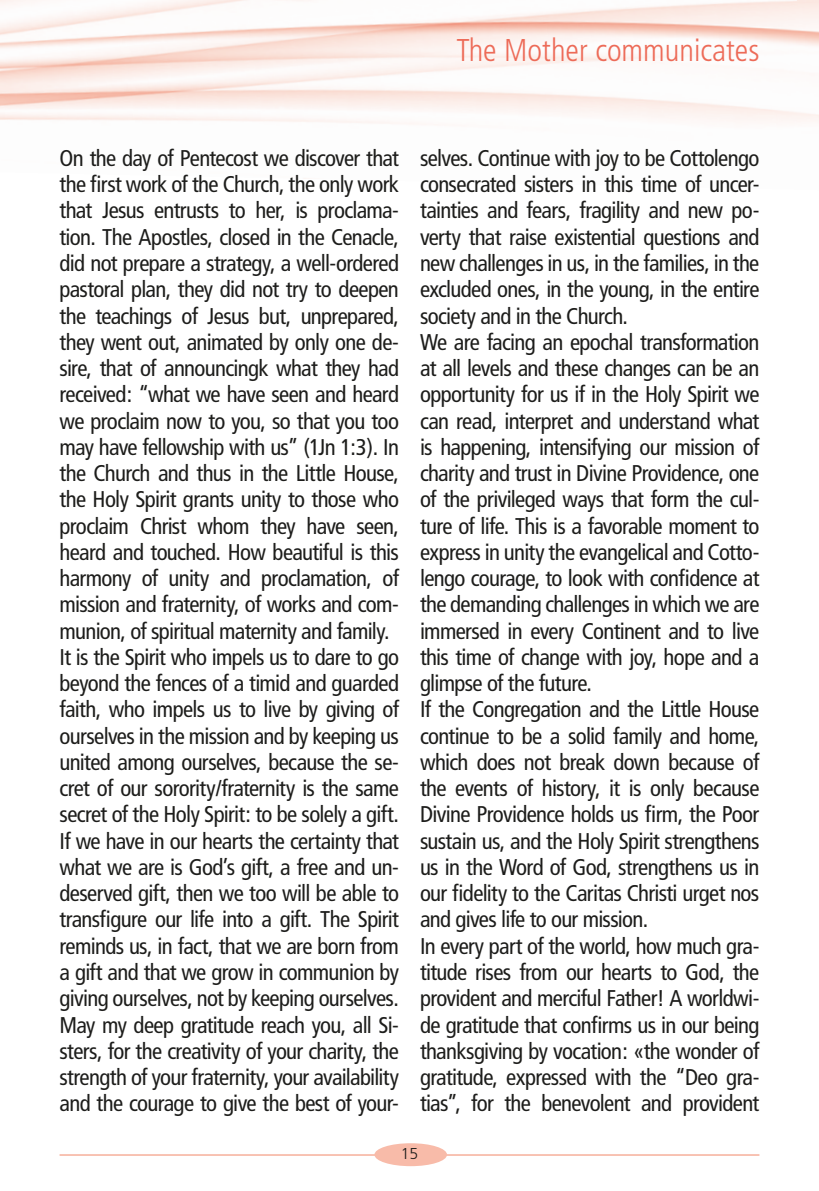
<style>
.page{position:relative;width:819px;height:1191px;background:#fff}
.page>*{position:absolute;margin:0;border:0;box-sizing:border-box;transform-origin:0 0}
.t1{font:300 condensed 31.5px "Frutiger";color:#ed6b58}
.t2{font:condensed 22.75px/26.2px "Frutiger";letter-spacing:-.03em;color:#1d1d1b}
.t3{font:300 15.75px "Frutiger";color:#1d1d1b}
</style>
<div class="page">
<hr style="left:60px;top:1154px;width:699px;height:1px;background:#f8bba9">
<div style="left:374px;top:1143px;width:73px;height:23px;background:#f8bba9;border-radius:50%"></div>
<h1 class="t1" style="left:456px;top:33px;width:304px">The Mother communicates</h1>
<p class="t2" style="left:60px;top:145px;width:341px">On the day of Pentecost we discover that the first work of the Church, the only work that Jesus entrusts to her, is proclama&shy;tion. The Apostles, closed in the Cenacle, did not prepare a strategy, a well-ordered pastoral plan, they did not try to deepen the teachings of Jesus but, unprepared, they went out, animated by only one de&shy;sire, that of announcingk what they had received: “what we have seen and heard we proclaim now to you, so that you too may have fellowship with us” (1Jn 1:3). In the Church and thus in the Little House, the Holy Spirit grants unity to those who proclaim Christ whom they have seen, heard and touched. How beautiful is this harmony of unity and proclamation, of mission and fraternity, of works and com&shy;munion, of spiritual maternity and family.<br>It is the Spirit who impels us to dare to go beyond the fences of a timid and guarded faith, who impels us to live by giving of ourselves in the mission and by keeping us united among ourselves, because the se&shy;cret of our sorority/fraternity is the same secret of the Holy Spirit: to be solely a gift.<br>If we have in our hearts the certainty that what we are is God’s gift, a free and un&shy;deserved gift, then we too will be able to transfigure our life into a gift. The Spirit reminds us, in fact, that we are born from a gift and that we grow in communion by giving ourselves, not by keeping ourselves.<br>May my deep gratitude reach you, all Si&shy;sters, for the creativity of your charity, the strength of your fraternity, your availability and the courage to give the best of your-</p>
<p class="t2" style="left:420px;top:145px;width:341px">selves. Continue with joy to be Cottolengo consecrated sisters in this time of uncer&shy;tainties and fears, fragility and new po&shy;verty that raise existential questions and new challenges in us, in the families, in the excluded ones, in the young, in the entire society and in the Church.<br>We are facing an epochal transformation at all levels and these changes can be an opportunity for us if in the Holy Spirit we can read, interpret and understand what is happening, intensifying our mission of charity and trust in Divine Providence, one of the privileged ways that form the cul&shy;ture of life. This is a favorable moment to express in unity the evangelical and Cotto&shy;lengo courage, to look with confidence at the demanding challenges in which we are immersed in every Continent and to live this time of change with joy, hope and a glimpse of the future.<br>If the Congregation and the Little House continue to be a solid family and home, which does not break down because of the events of history, it is only because Divine Providence holds us firm, the Poor sustain us, and the Holy Spirit strengthens us in the Word of God, strengthens us in our fidelity to the Caritas Christi urget nos and gives life to our mission.<br>In every part of the world, how much gra&shy;titude rises from our hearts to God, the provident and merciful Father! A worldwi&shy;de gratitude that confirms us in our being thanksgiving by vocation: «the wonder of gratitude, expressed with the “Deo gra&shy;tias”, for the benevolent and provident</p>
<p class="t3" style="left:388px;top:1144px;width:44px">– 15 –</p>
</div>
